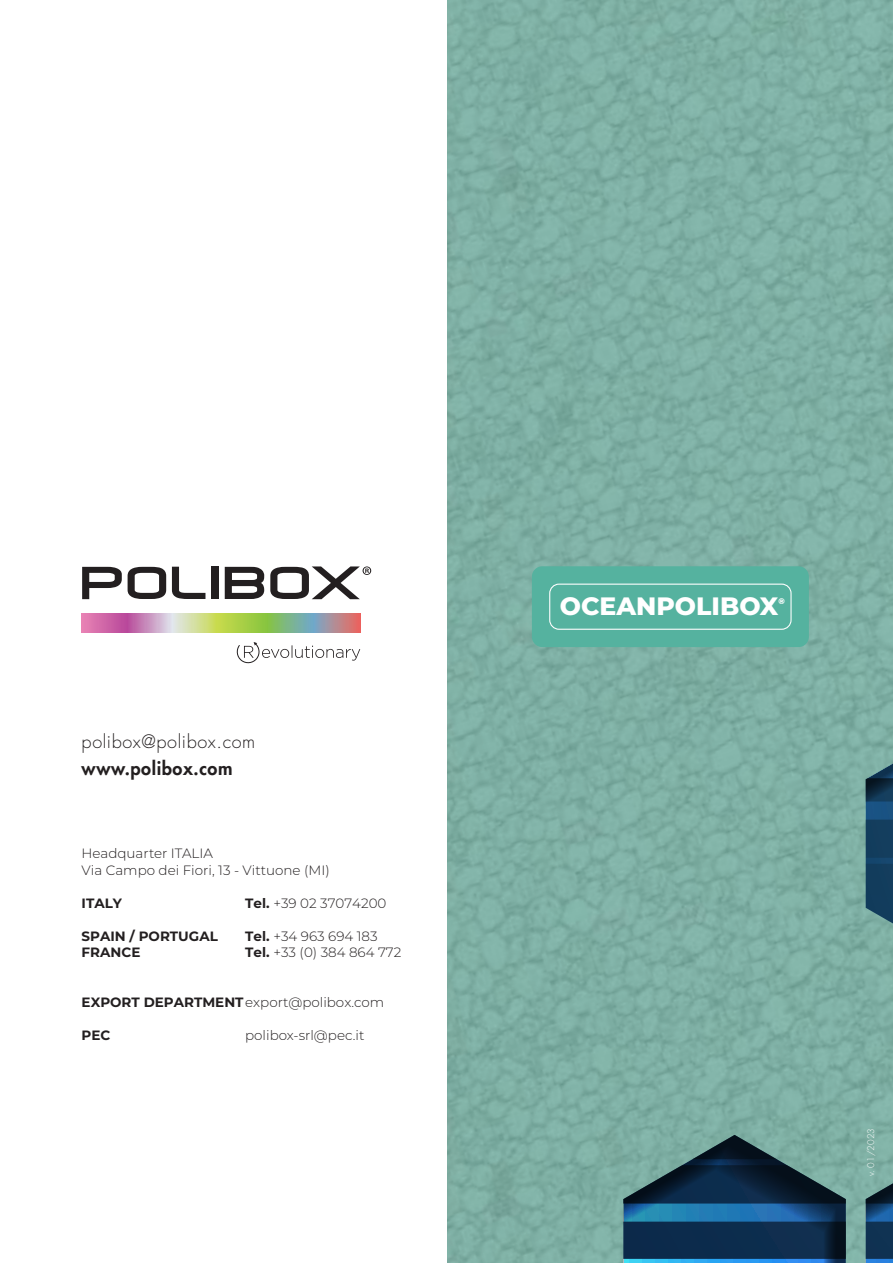
<style>
.page{position:relative;width:893px;height:1263px;background:#fff}
.page>*{position:absolute;margin:0;border:0;box-sizing:border-box;transform-origin:0 0}
.Headline___Ex_Blck_C{font:800 25.05px "Montserrat";color:#fff}
.t1{font:300 18px "Futura";letter-spacing:.035em;color:#231f20}
.t2{font:800 18px "Futura";letter-spacing:.035em;color:#231f20}
.t3{font:300 13.5px/16.5px "Montserrat";color:#231f20}
.t4{font:700 13.5px "Montserrat";color:#231f20}
.t5{font:300 9px "Futura";color:#fff}
.Headline___Ex_Blck_C-2{font:800 8.25px "Montserrat";color:#fff}
.s1{font-weight:700}
</style>
<div class="page">
<img style="left:448px;top:0;width:445px;height:1263px">
<svg style="left:623px;top:763px;width:270px;height:500px;background:#679694"></svg>
<svg style="left:225px;top:567px;width:39px;height:32px"></svg>
<svg style="left:82px;top:567px;width:40px;height:32px"></svg>
<svg style="left:82px;top:613px;width:278px;height:19px;background:#b6a790"></svg>
<div style="left:211px;top:567px;width:7px;height:32px;background:#231f20"></div>
<svg style="left:172px;top:567px;width:33px;height:32px"></svg>
<svg style="left:128px;top:567px;width:38px;height:32px"></svg>
<svg style="left:270px;top:566px;width:101px;height:33px"></svg>
<svg style="left:236px;top:642px;width:124px;height:22px"></svg>
<div style="left:532px;top:566px;width:277px;height:81px;background:#55b29f;border-radius:10px"></div>
<div style="left:549px;top:584px;width:243px;height:46px;border:1px solid #fff;border-radius:9px"></div>
<p class="t1" style="left:82px;top:730px;width:175px">polibox@polibox.com</p>
<p class="t2" style="left:82px;top:757px;width:152px">www.polibox.com</p>
<p class="t3" style="left:82px;top:845px;width:250px">Headquarter ITALIA<br>Via Campo dei Fiori, 13 - Vittuone (MI)</p>
<p class="t4" style="left:82px;top:893px;width:42px">ITALY</p>
<p class="t3" style="left:245px;top:894px;width:143px"><span class="s1">Tel.</span> +39 02 37074200</p>
<p class="t4" style="left:82px;top:926px;width:138px">SPAIN / PORTUGAL</p>
<p class="t3" style="left:245px;top:927px;width:134px"><span class="s1">Tel.</span> +34 963 694 183</p>
<p class="t4" style="left:82px;top:943px;width:60px">FRANCE</p>
<p class="t3" style="left:245px;top:944px;width:158px"><span class="s1">Tel.</span> +33 (0) 384 864 772</p>
<p class="t3" style="left:82px;top:993px;width:304px"><span class="s1">EXPORT DEPARTMENT</span>export@polibox.com</p>
<p class="t4" style="left:82px;top:1025px;width:30px">PEC</p>
<p class="t3" style="left:245px;top:1026px;width:121px">polibox-srl@pec.it</p>
<p class="Headline___Ex_Blck_C" style="left:560px;top:588px;width:220px">OCEANPOLIBOX</p>
<p class="Headline___Ex_Blck_C-2" style="left:778px;top:595px;width:8px">®</p>
<p class="t5" style="left:865px;top:1176px;width:49px;rotate:-90deg">v. 01/2023</p>
</div>
